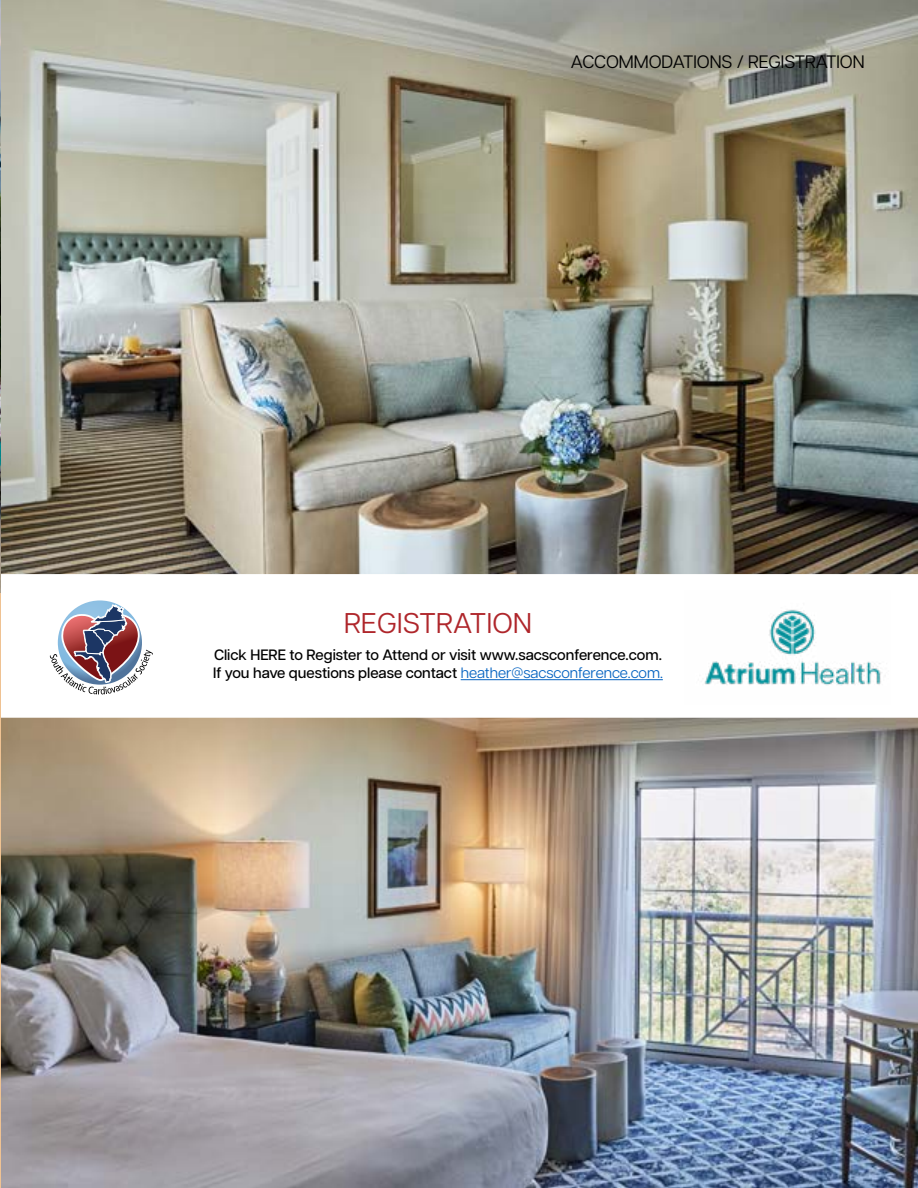
<style>
.page{position:relative;width:918px;height:1188px;background:#fff}
.page>*{position:absolute;margin:0;border:0;box-sizing:border-box;transform-origin:0 0}
.t1{font:28.5px "Articulat CF";letter-spacing:.01em;color:#af262b}
.t2{font:18px "Articulat CF";color:#000}
.t3{font:500 15px/18px "Articulat CF";color:#000}
.s1{font-weight:400;color:#0563c1}
</style>
<div class="page">
<img style="left:1px;top:0;width:917px;height:1188px">
<div style="left:8px;top:582px;width:903px;height:128px;background:#fff"></div>
<hr style="left:461px;top:679px;width:202px;height:1px;background:#0563c1">
<img style="left:704px;top:609px;width:178px;height:77px">
<svg style="left:49px;top:600px;width:104px;height:95px"></svg>
<hr style="left:0;top:796px;width:1px;height:391px;background:#efc292">
<img style="left:0;top:0;width:1px;height:593px">
<hr style="left:0;top:593px;width:1px;height:216px;background:#efc292">
<p class="t2" style="left:571px;top:49px;width:295px">ACCOMMODATIONS / REGISTRATION</p>
<h1 class="t1" style="left:344px;top:602px;width:189px">REGISTRATION</h1>
<p class="t3" style="left:213px;top:645px;width:451px">Click HERE to Register to Attend or visit www.sacsconference.com.<br>If you have questions please contact <span class="s1">heather@sacsconference.com.</span></p>
</div>
